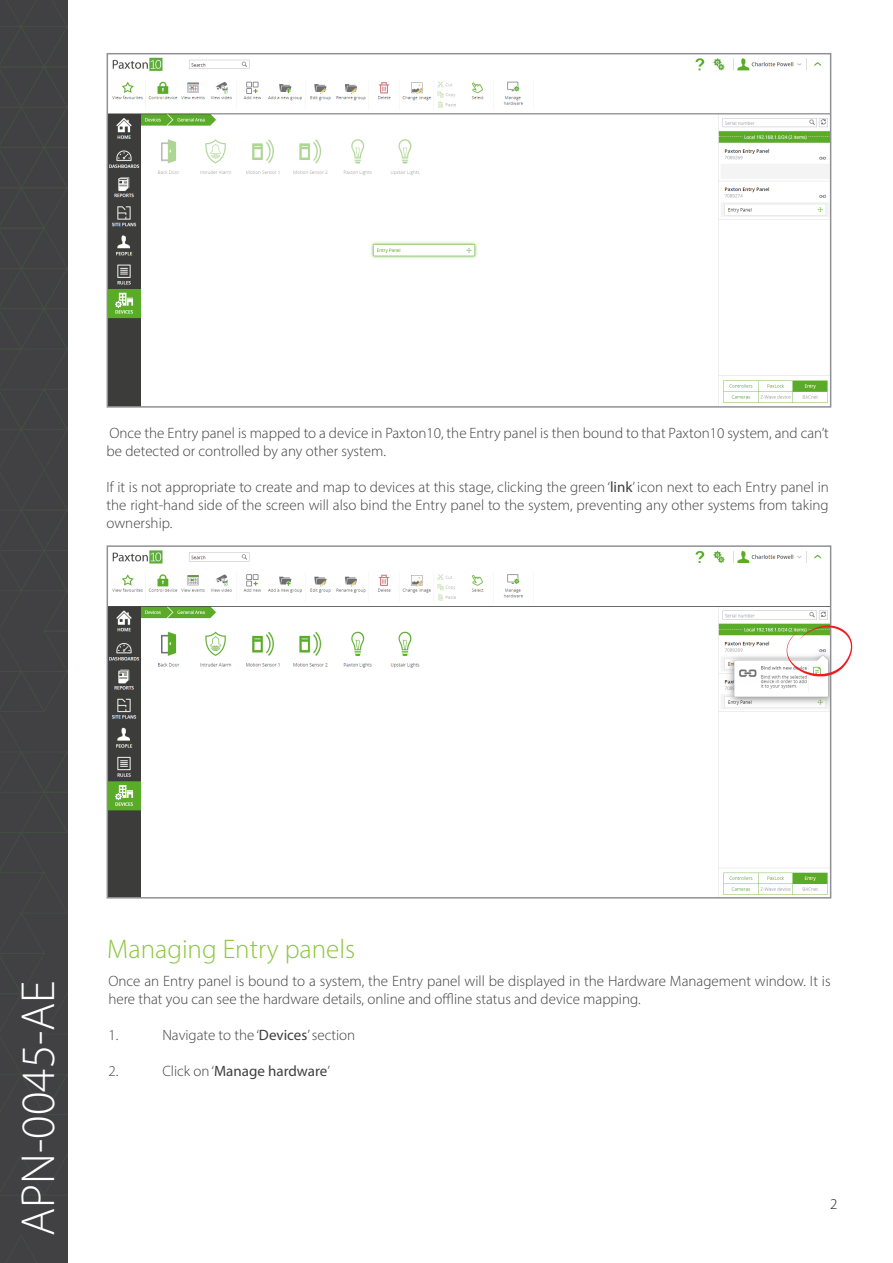
<style>
.page{position:relative;width:893px;height:1263px;background:#fff}
.page>*{position:absolute;margin:0;border:0;box-sizing:border-box;transform-origin:0 0}
.t1{font:300 48px "Myriad Pro";color:#fff}
.t2{font:300 27px "Myriad Pro";color:#8bc63e}
.t3{font:300 15px/18px "Myriad Pro";color:#3e3e3f}
.t4{font:15px "Myriad Pro";color:#3e3e3f}
.t5{font:300 15px "Myriad Pro";color:#231f20}
.s1{font-weight:400}
.s2{font-weight:300}
</style>
<div class="page">
<div style="left:0;top:0;width:67px;height:1263px;background:#414042"></div>
<svg style="left:6px;top:1235px;width:31px;height:28px"></svg>
<svg style="left:0;top:0;width:67px;height:1196px"></svg>
<img style="left:110px;top:57px;width:718px;height:348px">
<div style="left:107px;top:53px;width:724px;height:355px;border:2px solid #8f9194"></div>
<img style="left:110px;top:550px;width:718px;height:345px">
<div style="left:107px;top:545px;width:724px;height:353px;border:2px solid #8f9194"></div>
<svg style="left:787px;top:625px;width:65px;height:52px"></svg>
<p class="t3" style="left:107px;top:424px;width:724px">Once the Entry panel is mapped to a device in Paxton10, the Entry panel is then bound to that Paxton10 system, and can’t be detected or controlled by any other system.</p>
<p class="t3" style="left:107px;top:478px;width:724px;text-align:justify">If it is not appropriate to create and map to devices at this stage, clicking the green ‘<span class="s1">link</span>’ icon next to each Entry panel in the right-hand side of the screen will also bind the Entry panel to the system, preventing any other systems from taking ownership.</p>
<h1 class="t1" style="left:9px;top:1236px;width:257px;rotate:-90deg">APN-0045-AE</h1>
<p class="t2" style="left:107px;top:932px;width:249px">Managing Entry panels</p>
<p class="t3" style="left:108px;top:972px;width:724px">Once an Entry panel is bound to a system, the Entry panel will be displayed in the Hardware Management window. It is here that you can see the hardware details, online and offline status and device mapping.</p>
<p class="t3" style="left:108px;top:1026px;width:11px">1.</p>
<p class="t3" style="left:162px;top:1026px;width:194px">Navigate to the ‘<span class="s1">Devices</span>’ section</p>
<p class="t3" style="left:108px;top:1062px;width:11px">2.</p>
<p class="t4" style="left:162px;top:1062px;width:169px"><span class="s2">Click on ‘</span>Manage hardware<span class="s2">’</span></p>
<p class="t5" style="left:830px;top:1195px;width:9px">2</p>
</div>
